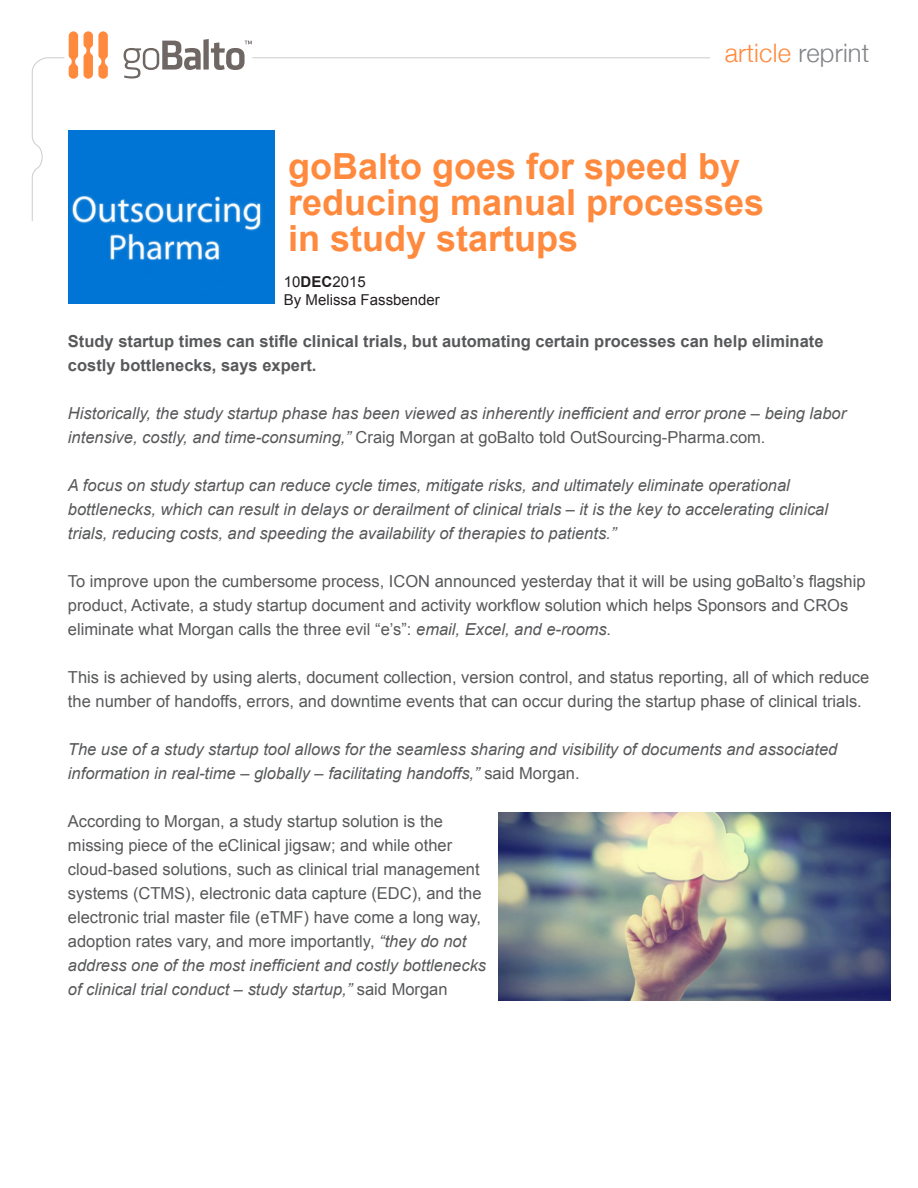
<style>
.page{position:relative;width:918px;height:1188px;background:#fff}
.page>*{position:absolute;margin:0;border:0;box-sizing:border-box;transform-origin:0 0}
.t1{font:700 36px "Arial";color:#ff893d}
.t2{font:300 25.5px "Helvetica Neue";letter-spacing:.01em;color:#ff893d}
.t3{font:16.5px/24px "Arial";color:#57585a}
.t4{font:italic 16.5px/24px "Arial";color:#57585a}
.t5{font:700 16.5px/24px "Arial";color:#57585a}
.t6{font:15px "Arial";color:#231f20}
.s1{color:#808285}
.s2{font-weight:700}
.s3{font-style:normal}
.s4{font-style:italic}
</style>
<div class="page">
<svg style="left:124px;top:39px;width:128px;height:40px"></svg>
<svg style="left:84px;top:31px;width:24px;height:48px"></svg>
<hr style="left:252px;top:57px;width:458px;height:1px;background:#ccc">
<svg style="left:32px;top:31px;width:46px;height:190px"></svg>
<img style="left:68px;top:130px;width:206px;height:174px">
<img style="left:499px;top:813px;width:391px;height:187px">
<p class="t2" style="left:725px;top:33px;width:146px">article <span class="s1">reprint</span></p>
<p class="t1" style="left:288px;top:143px;width:454px">goBalto goes for speed by</p>
<p class="t1" style="left:288px;top:179px;width:478px">reducing manual processes</p>
<p class="t1" style="left:288px;top:215px;width:292px">in study startups</p>
<p class="t6" style="left:284px;top:272px;width:83px">10<span class="s2">DEC</span>2015</p>
<p class="t6" style="left:284px;top:290px;width:157px">By Melissa Fassbender</p>
<p class="t5" style="left:68px;top:330px;width:757px">Study startup times can stifle clinical trials, but automating certain processes can help eliminate costly bottlenecks, says expert.</p>
<p class="t4" style="left:68px;top:401px;width:780px">Historically, the study startup phase has been viewed as inherently inefficient and error prone – being labor intensive, costly, and time-consuming,” <span class="s3">Craig Morgan at goBalto told OutSourcing-Pharma.com.</span></p>
<p class="t4" style="left:68px;top:473px;width:762px">A focus on study startup can reduce cycle times, mitigate risks, and ultimately eliminate operational bottlenecks, which can result in delays or derailment of clinical trials – it is the key to accelerating clinical trials, reducing costs, and speeding the availability of therapies to patients.”</p>
<p class="t3" style="left:68px;top:569px;width:799px">To improve upon the cumbersome process, ICON announced yesterday that it will be using goBalto’s flagship product, Activate, a study startup document and activity workflow solution which helps Sponsors and CROs eliminate what Morgan calls the three evil “e’s”: <span class="s4">email, Excel, and e-rooms.</span></p>
<p class="t3" style="left:68px;top:665px;width:803px">This is achieved by using alerts, document collection, version control, and status reporting, all of which reduce the number of handoffs, errors, and downtime events that can occur during the startup phase of clinical trials.</p>
<p class="t4" style="left:68px;top:737px;width:771px">The use of a study startup tool allows for the seamless sharing and visibility of documents and associated information in real-time – globally – facilitating handoffs,” <span class="s3">said Morgan.</span></p>
<p class="t3" style="left:68px;top:809px;width:377px">According to Morgan, a study startup solution is the</p>
<p class="t3" style="left:68px;top:833px;width:386px">missing piece of the eClinical jigsaw; and while other</p>
<p class="t3" style="left:68px;top:857px;width:413px">cloud-based solutions, such as clinical trial management</p>
<p class="t3" style="left:68px;top:881px;width:415px">systems (CTMS), electronic data capture (EDC), and the</p>
<p class="t3" style="left:68px;top:905px;width:415px">electronic trial master file (eTMF) have come a long way,</p>
<p class="t3" style="left:68px;top:929px;width:400px">adoption rates vary, and more importantly, <span class="s4">“they do not</span></p>
<p class="t4" style="left:68px;top:953px;width:420px">address one of the most inefficient and costly bottlenecks</p>
<p class="t4" style="left:68px;top:977px;width:381px">of clinical trial conduct – study startup,” <span class="s3">said Morgan</span></p>
</div>
